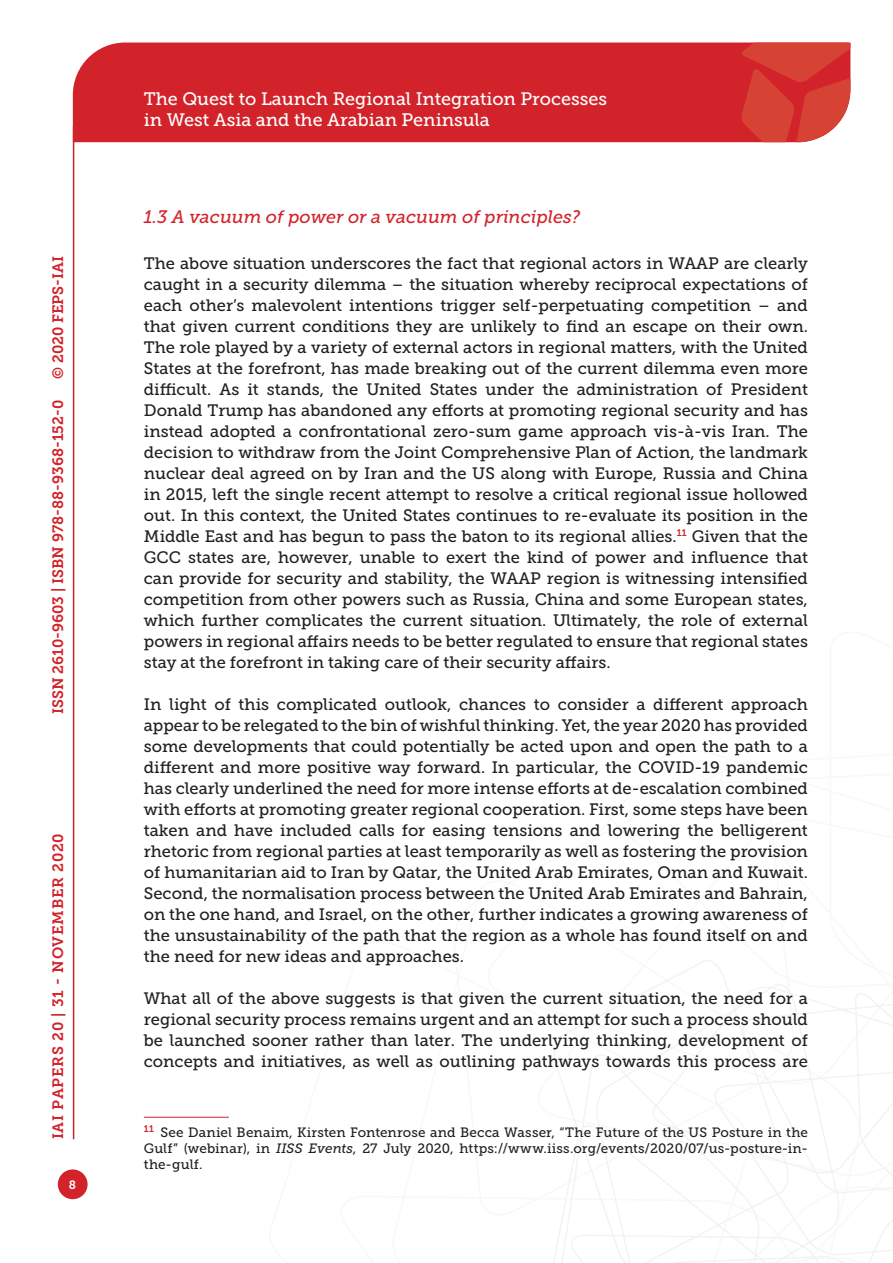
<style>
.page{position:relative;width:893px;height:1263px;background:#fff}
.page>*{position:absolute;margin:0;border:0;box-sizing:border-box;transform-origin:0 0}
.t1{font:18px/21.6px "Museo Slab 500";color:#fff}
.Titolo_paragrafo_2{font:italic 18px "Museo Slab 500";color:#d2232a}
.Testo{font:16.5px/21px "Museo Slab 500";color:#231f20;text-align:justify}
.t2{font:15px "Museo Slab 700";color:#d2232a}
.t3{font:15px "Museo Slab 700";letter-spacing:.05em;color:#d2232a}
.Nota{font:13.5px/16.2px "Museo Slab 500";letter-spacing:.01em;color:#231f20;text-align:justify}
.t4{font:12px "Museo Slab 700";color:#fff}
.s1{font-style:italic}
</style>
<div class="page">
<svg style="left:553px;top:960px;width:340px;height:303px"></svg>
<div style="left:73px;top:43px;width:668px;height:99px;background:#d2232a"></div>
<svg style="left:741px;top:43px;width:109px;height:99px;background:#d6433b"></svg>
<div style="left:58px;top:1169px;width:30px;height:30px;background:#d2232a;border-radius:50%"></div>
<hr style="left:73px;top:126px;width:1px;height:1013px;background:#d2232a">
<hr style="left:144px;top:1117px;width:85px;height:1px;background:#d2232a">
<p class="t2" style="left:50px;top:379px;width:125px;rotate:-90deg">© 2020 FEPS-IAI</p>
<p class="t2" style="left:49px;top:714px;width:316px;rotate:-90deg">ISSN 2610-9603 | ISBN 978-88-9368-152-0</p>
<p class="t3" style="left:50px;top:1139px;width:308px;rotate:-90deg">IAI PAPERS 20 | 31 - NOVEMBER 2020</p>
<p class="t4" style="left:69px;top:1178px;width:9px">8</p>
<p class="t1" style="left:144px;top:88px;width:465px">The Quest to Launch Regional Integration Processes in West Asia and the Arabian Peninsula</p>
<p class="Titolo_paragrafo_2" style="left:144px;top:206px;width:438px">1.3 A vacuum of power or a vacuum of principles?</p>
<p class="Testo" style="left:144px;top:253px;width:666px">The above situation underscores the fact that regional actors in WAAP are clearly caught in a security dilemma – the situation whereby reciprocal expectations of each other’s malevolent intentions trigger self-perpetuating competition – and that given current conditions they are unlikely to find an escape on their own.<br>The role played by a variety of external actors in regional matters, with the United States at the forefront, has made breaking out of the current dilemma even more difficult. As it stands, the United States under the administration of President Donald Trump has abandoned any efforts at promoting regional security and has instead adopted a confrontational zero-sum game approach vis-à-vis Iran. The decision to withdraw from the Joint Comprehensive Plan of Action, the landmark nuclear deal agreed on by Iran and the US along with Europe, Russia and China in 2015, left the single recent attempt to resolve a critical regional issue hollowed out. In this context, the United States continues to re-evaluate its position in the Middle East and has begun to pass the baton to its regional allies.<sup>11</sup> Given that the GCC states are, however, unable to exert the kind of power and influence that can provide for security and stability, the WAAP region is witnessing intensified competition from other powers such as Russia, China and some European states, which further complicates the current situation. Ultimately, the role of external powers in regional affairs needs to be better regulated to ensure that regional states stay at the forefront in taking care of their security affairs.</p>
<p class="Testo" style="left:144px;top:694px;width:666px">In light of this complicated outlook, chances to consider a different approach appear to be relegated to the bin of wishful thinking. Yet, the year 2020 has provided some developments that could potentially be acted upon and open the path to a different and more positive way forward. In particular, the COVID-19 pandemic has clearly underlined the need for more intense efforts at de-escalation combined with efforts at promoting greater regional cooperation. First, some steps have been taken and have included calls for easing tensions and lowering the belligerent rhetoric from regional parties at least temporarily as well as fostering the provision of humanitarian aid to Iran by Qatar, the United Arab Emirates, Oman and Kuwait.<br>Second, the normalisation process between the United Arab Emirates and Bahrain, on the one hand, and Israel, on the other, further indicates a growing awareness of the unsustainability of the path that the region as a whole has found itself on and the need for new ideas and approaches.</p>
<p class="Testo" style="left:144px;top:988px;width:666px">What all of the above suggests is that given the current situation, the need for a regional security process remains urgent and an attempt for such a process should be launched sooner rather than later. The underlying thinking, development of concepts and initiatives, as well as outlining pathways towards this process are</p>
<p class="Nota" style="left:144px;top:1124px;width:666px"><sup>11</sup> See Daniel Benaim, Kirsten Fontenrose and Becca Wasser, “The Future of the US Posture in the Gulf” (webinar), in <span class="s1">IISS Events</span>, 27 July 2020, https://www.iiss.org/events/2020/07/us-posture-in&shy;the-gulf.</p>
</div>
